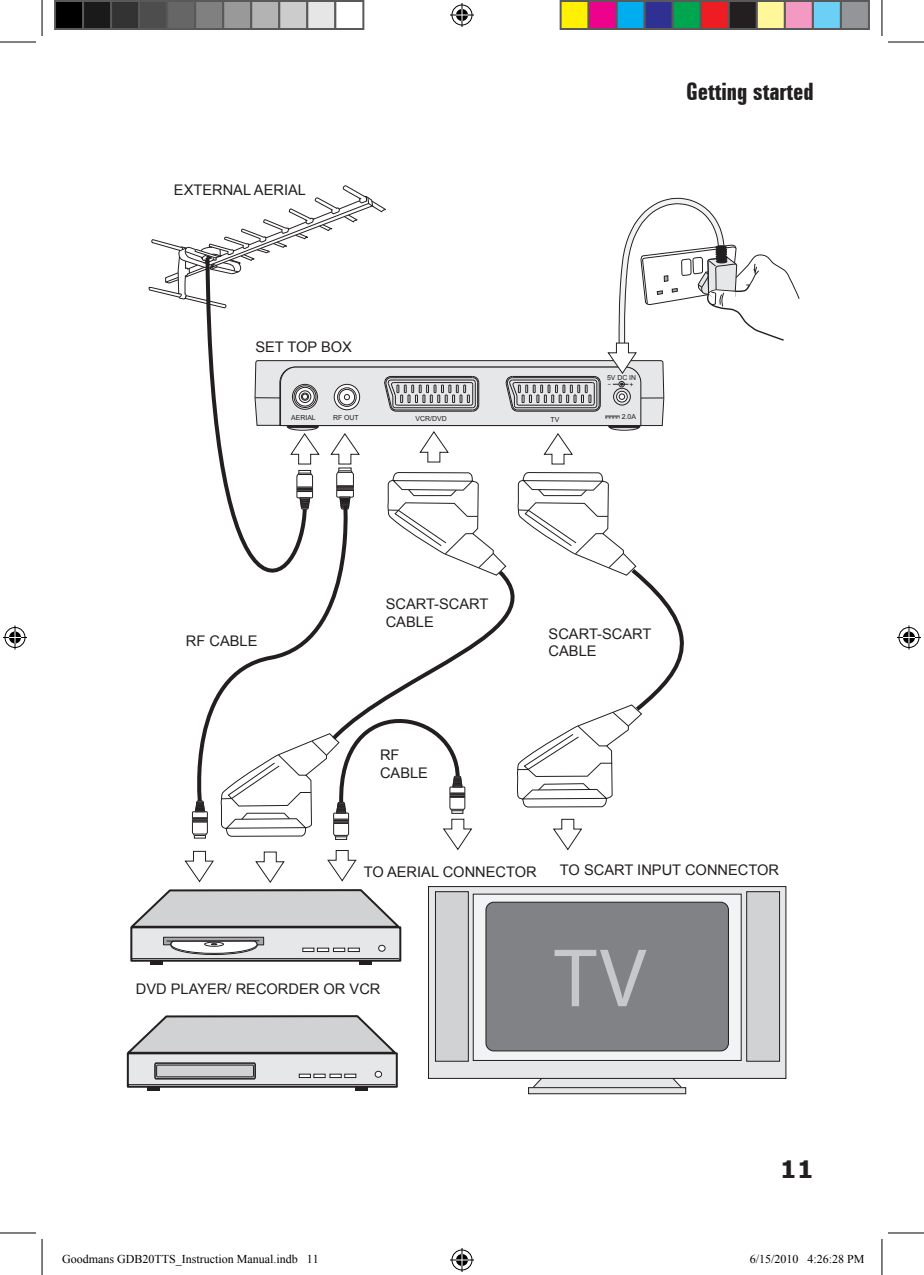
<style>
.page{position:relative;width:924px;height:1275px;background:#fff}
.page>*{position:absolute;margin:0;border:0;box-sizing:border-box;transform-origin:0 0}
.t1{font:500 83.6px "Helvetica Neue LT Pro";color:#c7c8ca}
.t2{font:700 extra-condensed 24px "Zurich BT";color:#231f20}
.t3{font:700 24px "Verdana";color:#231f20}
.t4{font:14.6px/17.6px "Arial";color:#231f20}
.t5{font:12px "Times New Roman";color:#000}
.t6{font:7px "Arial";color:#231f20}
.t7{font:7px "Arial";color:#231f20;scale:1.38 1}
</style>
<div class="page">
<svg style="left:533px;top:1079px;width:149px;height:8px"></svg>
<svg style="left:428px;top:886px;width:357px;height:192px;background:#d2d2d4"></svg>
<div style="left:473px;top:894px;width:267px;height:166px;background:#f2f3f4"></div>
<div style="left:485px;top:902px;width:243px;height:149px;background:#808285;border-radius:8px"></div>
<div style="left:485px;top:901px;width:243px;height:150px;border:1px solid #231f20;border-radius:8px"></div>
<div style="left:435px;top:891px;width:33px;height:170px;background:#d1d2d4"></div>
<div style="left:435px;top:891px;width:33px;height:170px;border:1px solid #231f20"></div>
<div style="left:746px;top:891px;width:33px;height:170px;background:#d1d2d4"></div>
<div style="left:746px;top:891px;width:33px;height:170px;border:1px solid #231f20"></div>
<div style="left:528px;top:1087px;width:157px;height:6px;background:#e6e7e9"></div>
<div style="left:528px;top:1087px;width:158px;height:7px;border:1px solid #231f20"></div>
<div style="left:150px;top:950px;width:13px;height:14px;background:#231f20"></div>
<div style="left:358px;top:950px;width:13px;height:14px;background:#231f20"></div>
<div style="left:131px;top:927px;width:269px;height:33px;background:#e6e7e9"></div>
<div style="left:130px;top:926px;width:271px;height:35px;border:2px solid #231f20"></div>
<hr style="left:131px;top:958px;width:268px;height:1px;background:#231f20">
<svg style="left:302px;top:948px;width:57px;height:3px"></svg>
<svg style="left:171px;top:936px;width:86px;height:18px"></svg>
<div style="left:170px;top:935px;width:87px;height:20px;border:1px solid #231f20;border-radius:50%"></div>
<div style="left:171px;top:935px;width:86px;height:18px;background:#fff;border-radius:50%"></div>
<div style="left:170px;top:934px;width:87px;height:20px;border:1px solid #231f20;border-radius:50%"></div>
<div style="left:152px;top:932px;width:120px;height:9px;background:#e6e7e9"></div>
<svg style="left:163px;top:936px;width:101px;height:10px"></svg>
<hr style="left:166px;top:940px;width:93px;height:1px;background:#231f20">
<div style="left:378px;top:945px;width:7px;height:6px;background:#fff;border-radius:50%"></div>
<div style="left:378px;top:945px;width:7px;height:6px;border:1px solid #231f20;border-radius:50%"></div>
<div style="left:147px;top:1076px;width:12px;height:14px;background:#231f20"></div>
<div style="left:355px;top:1076px;width:12px;height:14px;background:#231f20"></div>
<div style="left:128px;top:1053px;width:268px;height:33px;background:#e6e7e9"></div>
<div style="left:127px;top:1052px;width:270px;height:35px;border:2px solid #231f20"></div>
<svg style="left:126px;top:1015px;width:271px;height:40px;background:#c3c3c5"></svg>
<hr style="left:127px;top:1084px;width:268px;height:1px;background:#231f20">
<svg style="left:299px;top:1074px;width:57px;height:3px"></svg>
<svg style="left:375px;top:1071px;width:6px;height:6px"></svg>
<svg style="left:154px;top:1062px;width:102px;height:18px"></svg>
<div style="left:156px;top:1065px;width:97px;height:11px;background:#d1d2d4"></div>
<div style="left:156px;top:1064px;width:98px;height:13px;border:1px solid #231f20"></div>
<svg style="left:130px;top:185px;width:669px;height:744px"></svg>
<hr style="left:0;top:42px;width:36px;height:1px;background:#000">
<hr style="left:887px;top:42px;width:36px;height:1px;background:#000">
<hr style="left:0;top:1232px;width:36px;height:1px;background:#000">
<hr style="left:887px;top:1232px;width:36px;height:1px;background:#000">
<hr style="left:42px;top:0;width:1px;height:36px;background:#000">
<hr style="left:42px;top:1239px;width:1px;height:36px;background:#000">
<hr style="left:881px;top:0;width:1px;height:36px;background:#000">
<hr style="left:881px;top:1239px;width:1px;height:36px;background:#000">
<svg style="left:450px;top:3px;width:24px;height:24px"></svg>
<svg style="left:450px;top:1248px;width:24px;height:24px"></svg>
<svg style="left:3px;top:625px;width:24px;height:24px"></svg>
<svg style="left:897px;top:625px;width:23px;height:24px"></svg>
<div style="left:55px;top:1px;width:28px;height:28px;background:#000"></div>
<div style="left:54px;top:0;width:30px;height:30px;border:2px solid #595959"></div>
<div style="left:83px;top:1px;width:28px;height:28px;background:#1a1a1a"></div>
<div style="left:82px;top:0;width:30px;height:30px;border:2px solid #595959"></div>
<div style="left:111px;top:1px;width:28px;height:28px;background:#333"></div>
<div style="left:110px;top:0;width:30px;height:30px;border:2px solid #595959"></div>
<div style="left:139px;top:1px;width:28px;height:28px;background:#4d4d4d"></div>
<div style="left:138px;top:0;width:30px;height:30px;border:2px solid #595959"></div>
<div style="left:167px;top:1px;width:28px;height:28px;background:#666"></div>
<div style="left:166px;top:0;width:30px;height:30px;border:2px solid #595959"></div>
<div style="left:195px;top:1px;width:28px;height:28px;background:#808080"></div>
<div style="left:194px;top:0;width:30px;height:30px;border:2px solid #595959"></div>
<div style="left:223px;top:1px;width:28px;height:28px;background:#999"></div>
<div style="left:222px;top:0;width:30px;height:30px;border:2px solid #595959"></div>
<div style="left:251px;top:1px;width:28px;height:28px;background:#b3b3b3"></div>
<div style="left:250px;top:0;width:30px;height:30px;border:2px solid #595959"></div>
<div style="left:279px;top:1px;width:28px;height:28px;background:#ccc"></div>
<div style="left:278px;top:0;width:30px;height:30px;border:2px solid #595959"></div>
<div style="left:307px;top:1px;width:28px;height:28px;background:#e6e6e6"></div>
<div style="left:306px;top:0;width:30px;height:30px;border:2px solid #595959"></div>
<div style="left:334px;top:0;width:30px;height:30px;border:2px solid #595959"></div>
<div style="left:560px;top:1px;width:28px;height:28px;background:#fff101"></div>
<div style="left:559px;top:0;width:30px;height:30px;border:2px solid #595959"></div>
<div style="left:588px;top:1px;width:28px;height:28px;background:#ed028c"></div>
<div style="left:587px;top:0;width:30px;height:30px;border:2px solid #595959"></div>
<div style="left:616px;top:1px;width:28px;height:28px;background:#00aeef"></div>
<div style="left:615px;top:0;width:30px;height:30px;border:2px solid #595959"></div>
<div style="left:644px;top:1px;width:28px;height:28px;background:#2e3092"></div>
<div style="left:643px;top:0;width:30px;height:30px;border:2px solid #595959"></div>
<div style="left:672px;top:1px;width:28px;height:28px;background:#00a54f"></div>
<div style="left:671px;top:0;width:30px;height:30px;border:2px solid #595959"></div>
<div style="left:700px;top:1px;width:28px;height:28px;background:#ee1d23"></div>
<div style="left:699px;top:0;width:30px;height:30px;border:2px solid #595959"></div>
<div style="left:728px;top:1px;width:28px;height:28px;background:#231f20"></div>
<div style="left:727px;top:0;width:30px;height:30px;border:2px solid #595959"></div>
<div style="left:756px;top:1px;width:28px;height:28px;background:#fff79a"></div>
<div style="left:755px;top:0;width:30px;height:30px;border:2px solid #595959"></div>
<div style="left:784px;top:1px;width:28px;height:28px;background:#f499c2"></div>
<div style="left:783px;top:0;width:30px;height:30px;border:2px solid #595959"></div>
<div style="left:812px;top:1px;width:28px;height:28px;background:#6bcff6"></div>
<div style="left:811px;top:0;width:30px;height:30px;border:2px solid #595959"></div>
<div style="left:840px;top:1px;width:28px;height:28px;background:#939598"></div>
<div style="left:839px;top:0;width:30px;height:30px;border:2px solid #595959"></div>
<p class="t4" style="left:174px;top:181px;width:134px">EXTERNAL AERIAL</p>
<h2 class="t2" style="left:685px;top:78px;width:129px">Getting started</h2>
<p class="t4" style="left:255px;top:338px;width:98px">SET TOP BOX</p>
<p class="t6" style="left:606px;top:373px;width:31px">5V DC IN</p>
<p class="t7" style="left:607px;top:379px;width:4px">-</p>
<p class="t6" style="left:629px;top:380px;width:6px">+</p>
<p class="t6" style="left:333px;top:412px;width:27px">RF OUT</p>
<p class="t6" style="left:621px;top:412px;width:16px">2.0A</p>
<p class="t6" style="left:291px;top:412px;width:26px">AERIAL</p>
<p class="t6" style="left:415px;top:413px;width:33px">VCR/DVD</p>
<p class="t6" style="left:550px;top:415px;width:10px">TV</p>
<p class="t4" style="left:385px;top:595px;width:104px">SCART-SCART<br>CABLE</p>
<p class="t4" style="left:186px;top:632px;width:73px">RF CABLE</p>
<p class="t4" style="left:548px;top:625px;width:104px">SCART-SCART<br>CABLE</p>
<p class="t4" style="left:380px;top:746px;width:49px">RF<br>CABLE</p>
<p class="t4" style="left:363px;top:863px;width:174px">TO AERIAL CONNECTOR</p>
<p class="t4" style="left:559px;top:861px;width:221px">TO SCART INPUT CONNECTOR</p>
<p class="t4" style="left:136px;top:980px;width:246px">DVD PLAYER/ RECORDER OR VCR</p>
<p class="t1" style="left:554px;top:926px;width:93px">TV</p>
<h2 class="t3" style="left:779px;top:1151px;width:36px">11</h2>
<p class="t5" style="left:62px;top:1250px;width:258px">Goodmans GDB20TTS_Instruction Manual.indb 11</p>
<p class="t5" style="left:749px;top:1250px;width:116px">6/15/2010 4:26:28 PM</p>
</div>
